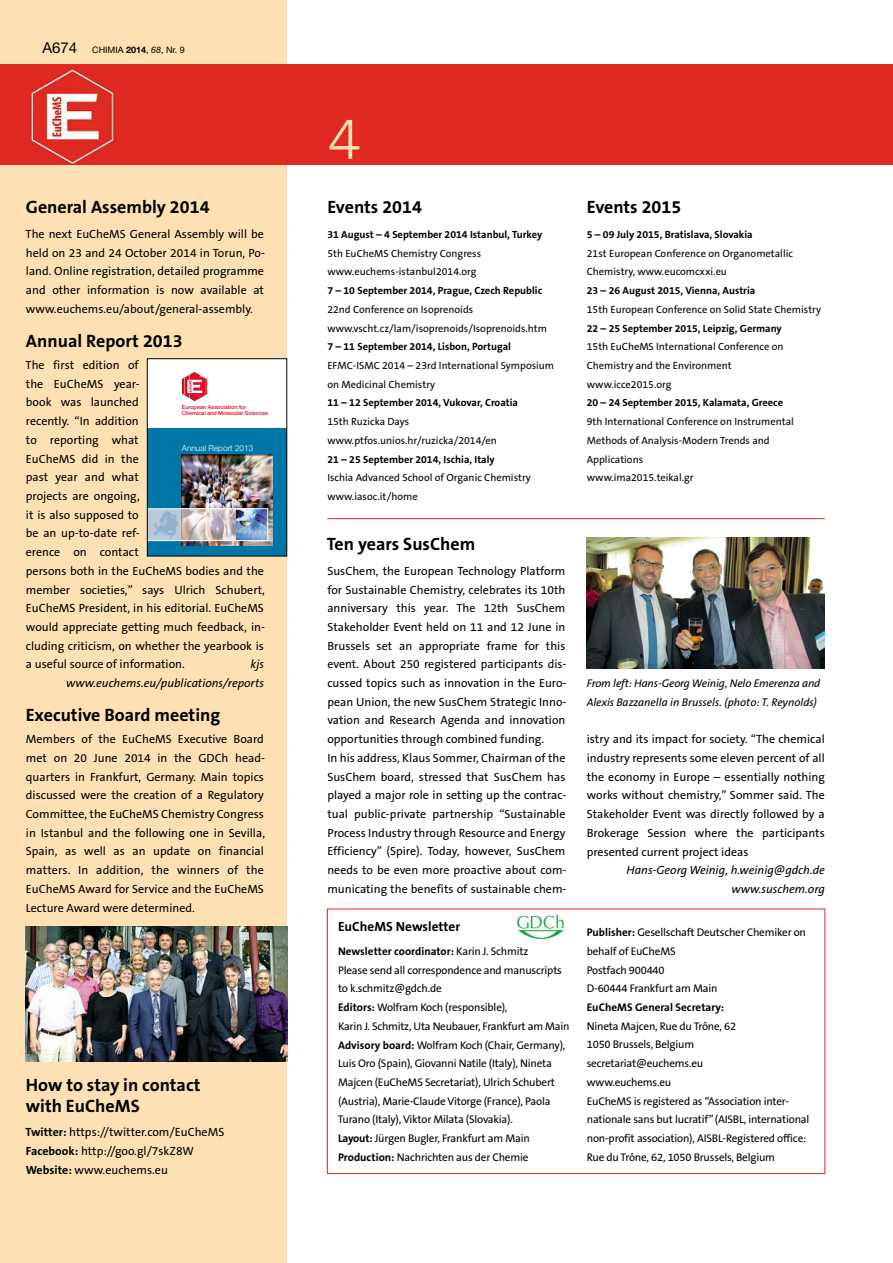
<style>
.page{position:relative;width:893px;height:1263px;background:#fff}
.page>*{position:absolute;margin:0;border:0;box-sizing:border-box;transform-origin:0 0}
.t1{font:300 60px "The Sans B3";color:#fde1b4}
.t2{font:700 18px/21.3px "The Sans B7";color:#000}
.t3{font:700 13.35px "The Sans B7";color:#000}
.t4{font:12px/18.8px "The Sans B5 Plain";color:#000;text-align:justify}
.t5{font:italic 12px/18.8px "The Sans B5 Plain";color:#000;text-align:right}
.t6{font:italic 11.25px/18.8px "The Sans B5 Plain";letter-spacing:-.01em;color:#000}
.t7{font:11.1px/18.8px "The Sans B5 Plain";letter-spacing:-.02em;color:#000}
.t8{font:700 11.1px "The Sans B7";color:#000}
.t9{font:10.5px/18.8px "The Sans B5 Plain";color:#000}
.t10{font:700 10.5px "The Sans B7";color:#000}
.t11{font:9px "Helvetica Neue LT Std";color:#000}
.t12{font:300 8.25px "Helvetica Neue";color:#fff}
.t13{font:500 5.55px/6.6px "Helvetica Neue";color:#df0024}
.s1{font-size:15px}
.s2{font-weight:700}
.s3{font-style:italic}
.s4{font-family:"The Sans B7";font-weight:700}
.s5{font-family:"The Sans B5 Plain";font-weight:400}
</style>
<div class="page">
<div style="left:0;top:0;width:287px;height:1263px;background:#fde1b4"></div>
<div style="left:0;top:65px;width:893px;height:100px;background:#e02a21"></div>
<img style="left:23px;top:68px;width:92px;height:95px">
<hr style="left:327px;top:518px;width:498px;height:1px;background:#e02a21">
<div style="left:327px;top:908px;width:498px;height:266px;border:1px solid #e02a21"></div>
<img style="left:514px;top:914px;width:51px;height:26px">
<div style="left:147px;top:359px;width:140px;height:197px;background:#fff"></div>
<div style="left:147px;top:429px;width:140px;height:127px;background:#0076a6"></div>
<img style="left:182px;top:455px;width:61px;height:54px">
<img style="left:243px;top:455px;width:30px;height:91px">
<img style="left:235px;top:541px;width:8px;height:5px">
<img style="left:182px;top:541px;width:53px;height:5px">
<img style="left:190px;top:371px;width:10px;height:6px">
<img style="left:200px;top:375px;width:5px;height:22px">
<img style="left:205px;top:377px;width:3px;height:18px">
<svg style="left:182px;top:377px;width:20px;height:24px"></svg>
<img style="left:149px;top:509px;width:119px;height:32px">
<div style="left:147px;top:358px;width:140px;height:198px;border:1px solid #000"></div>
<img style="left:587px;top:537px;width:238px;height:131px">
<img style="left:26px;top:926px;width:261px;height:135px">
<p class="t11" style="left:43px;top:45px;width:144px"><span class="s1">A674</span> CHIMIA <span class="s2">2014</span>, <span class="s3">68</span>, Nr. 9</p>
<h2 class="t2" style="left:26px;top:197px;width:185px">General Assembly 2014</h2>
<p class="t4" style="left:26px;top:226px;width:241px">The next EuCheMS General Assembly will be held on 23 and 24 October 2014 in Torun, Po&shy;land. Online registration, detailed programme and other information is now available at www.euchems.eu/about/general-assembly.</p>
<h2 class="t2" style="left:26px;top:331px;width:158px">Annual Report 2013</h2>
<p class="t4" style="left:26px;top:357px;width:241px;text-align:left">The first edition of<br>the EuCheMS year-<br>book was launched<br>recently. “In addition<br>to reporting what<br>EuCheMS did in the<br>past year and what<br>projects are ongoing,<br>it is also supposed to<br>be an up-to-date ref-<br>erence on contact<br>persons both in the EuCheMS bodies and the member societies,” says Ulrich Schubert,<br>EuCheMS President, in his editorial. EuCheMS would appreciate getting much feedback, in&shy;cluding criticism, on whether the yearbook is a useful source of information.</p>
<p class="t13" style="left:182px;top:403px;width:88px">European Association for<br>Chemical and Molecular Sciences</p>
<p class="t12" style="left:182px;top:443px;width:73px">Annual Report 2013</p>
<p class="t5" style="left:66px;top:655px;width:199px">kjs www.euchems.eu/publications/reports</p>
<h2 class="t2" style="left:26px;top:705px;width:196px">Executive Board meeting</h2>
<p class="t4" style="left:26px;top:731px;width:241px">Members of the EuCheMS Executive Board met on 20 June 2014 in the GDCh head&shy;quarters in Frankfurt, Germany. Main topics discussed were the creation of a Regulatory Committee, the EuCheMS Chemistry Congress in Istanbul and the following one in Sevilla, Spain, as well as an update on financial matters. In addition, the winners of the EuCheMS Award for Service and the EuCheMS Lecture Award were determined.</p>
<h2 class="t2" style="left:26px;top:1075px;width:176px">How to stay in contact with EuCheMS</h2>
<p class="t4" style="left:26px;top:1124px;width:200px;text-align:left"><span class="s4">Twitter:</span> https://twitter.com/EuCheMS<br><span class="s4">Facebook:</span> http://goo.gl/7skZ8W<br><span class="s4">Website:</span> www.euchems.eu</p>
<h1 class="t1" style="left:328px;top:108px;width:34px">4</h1>
<h2 class="t2" style="left:327px;top:197px;width:96px">Events 2014</h2>
<p class="t10" style="left:327px;top:229px;width:216px">31 August – 4 September 2014 Istanbul, Turkey</p>
<p class="t9" style="left:327px;top:245px;width:155px">5th EuCheMS Chemistry Congress www.euchems-istanbul2014.org</p>
<p class="t10" style="left:327px;top:285px;width:216px">7 – 10 September 2014, Prague, Czech Republic</p>
<p class="t9" style="left:327px;top:301px;width:221px">22nd Conference on Isoprenoids www.vscht.cz/lam/isoprenoids/Isoprenoids.htm</p>
<p class="t10" style="left:327px;top:341px;width:185px">7 – 11 September 2014, Lisbon, Portugal</p>
<p class="t9" style="left:327px;top:357px;width:228px">EFMC-ISMC 2014 – 23rd International Symposium on Medicinal Chemistry</p>
<p class="t10" style="left:327px;top:397px;width:192px">11 – 12 September 2014, Vukovar, Croatia</p>
<p class="t9" style="left:327px;top:413px;width:171px">15th Ruzicka Days www.ptfos.unios.hr/ruzicka/2014/en</p>
<p class="t10" style="left:327px;top:453px;width:169px">21 – 25 September 2014, Ischia, Italy</p>
<p class="t9" style="left:327px;top:469px;width:205px">Ischia Advanced School of Organic Chemistry www.iasoc.it/home</p>
<h2 class="t2" style="left:327px;top:533px;width:150px">Ten years SusChem</h2>
<p class="t4" style="left:327px;top:562px;width:241px;text-align:left">SusChem, the European Technology Platform for Sustainable Chemistry, celebrates its 10th anniversary this year. The 12th SusChem Stakeholder Event held on 11 and 12 June in Brussels set an appropriate frame for this event. About 250 registered participants dis&shy;cussed topics such as innovation in the Euro&shy;pean Union, the new SusChem Strategic Inno&shy;vation and Research Agenda and innovation opportunities through combined funding.<br>In his address, Klaus Sommer, Chairman of the SusChem board, stressed that SusChem has played a major role in setting up the contrac&shy;tual public-private partnership “Sustainable Process Industry through Resource and Energy Efficiency” (Spire). Today, however, SusChem needs to be even more proactive about com&shy;municating the benefits of sustainable chem-</p>
<p class="t3" style="left:338px;top:920px;width:124px">EuCheMS Newsletter</p>
<p class="t8" style="left:338px;top:945px;width:192px">Newsletter coordinator: <span class="s5">Karin J. Schmitz</span></p>
<p class="t7" style="left:338px;top:961px;width:233px">Please send all correspondence and manuscripts to k.schmitz@gdch.de<br><span class="s4">Editors:</span> Wolfram Koch (responsible),<br>Karin J. Schmitz, Uta Neubauer, Frankfurt am Main <span class="s4">Advisory board:</span> Wolfram Koch (Chair, Germany), Luis Oro (Spain), Giovanni Natile (Italy), Nineta Majcen (EuCheMS Secretariat), Ulrich Schubert (Austria), Marie-Claude Vitorge (France), Paola Turano (Italy), Viktor Milata (Slovakia).<br><span class="s4">Layout:</span> Jürgen Bugler, Frankfurt am Main <span class="s4">Production:</span> Nachrichten aus der Chemie</p>
<h2 class="t2" style="left:587px;top:197px;width:96px">Events 2015</h2>
<p class="t10" style="left:587px;top:229px;width:167px">5 – 09 July 2015, Bratislava, Slovakia</p>
<p class="t9" style="left:587px;top:245px;width:208px">21st European Conference on Organometallic<br>Chemistry, www.eucomcxxi.eu</p>
<p class="t10" style="left:587px;top:285px;width:170px">23 – 26 August 2015, Vienna, Austria</p>
<p class="t9" style="left:587px;top:301px;width:236px">15th European Conference on Solid State Chemistry</p>
<p class="t10" style="left:587px;top:322px;width:197px">22 – 25 September 2015, Leipzig, Germany</p>
<p class="t9" style="left:587px;top:338px;width:198px">15th EuCheMS International Conference on<br>Chemistry and the Environment www.icce2015.org</p>
<p class="t10" style="left:587px;top:397px;width:198px">20 – 24 September 2015, Kalamata, Greece</p>
<p class="t9" style="left:587px;top:413px;width:209px">9th International Conference on Instrumental<br>Methods of Analysis-Modern Trends and<br>Applications<br>www.ima2015.teikal.gr</p>
<p class="t6" style="left:587px;top:674px;width:235px">From left: Hans-Georg Weinig, Nelo Emerenza and<br>Alexis Bazzanella in Brussels. (photo: T. Reynolds)</p>
<p class="t4" style="left:587px;top:731px;width:240px">istry and its impact for society. “The chemical industry represents some eleven percent of all the economy in Europe – essentially nothing works without chemistry,” Sommer said. The Stakeholder Event was directly followed by a Brokerage Session where the participants presented current project ideas</p>
<p class="t5" style="left:627px;top:861px;width:200px">Hans-Georg Weinig, h.weinig@gdch.de www.suschem.org</p>
<p class="t7" style="left:587px;top:924px;width:221px"><span class="s4">Publisher:</span> Gesellschaft Deutscher Chemiker on behalf of EuCheMS<br>Postfach 900440<br>D-60444 Frankfurt am Main</p>
<p class="t8" style="left:587px;top:1001px;width:139px">EuCheMS General Secretary:</p>
<p class="t7" style="left:587px;top:1017px;width:224px">Nineta Majcen, Rue du Trône, 62<br>1050 Brussels, Belgium secretariat@euchems.eu<br>www.euchems.eu<br>EuCheMS is registered as “Association inter&shy;nationale sans but lucratif” (AISBL, international non-profit association), AISBL-Registered office:<br>Rue du Trône, 62, 1050 Brussels, Belgium</p>
</div>
